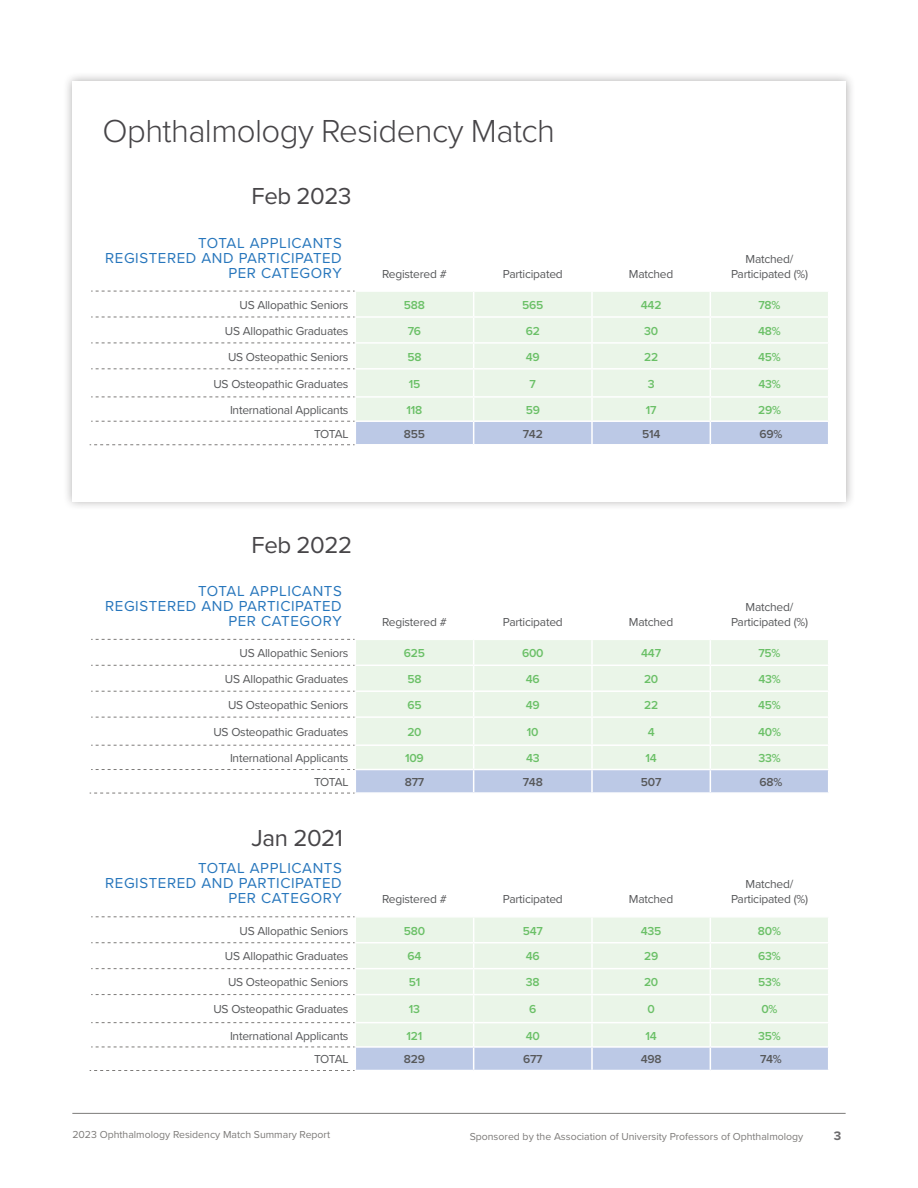
<style>
.page{position:relative;width:918px;height:1188px;background:#fff}
.page>*{position:absolute;margin:0;border:0;box-sizing:border-box;transform-origin:0 0}
.t1{font:300 33px "Proxima Nova";letter-spacing:-.02em;color:#474548}
.t2{font:24px "Proxima Nova";letter-spacing:-.02em;color:#474548}
.Table_data{font:15px/15px "Proxima Nova";letter-spacing:.04em;color:#2776bc;text-align:right}
.t3{font:700 12.75px "Proxima Nova";color:#6b6a6c}
.Table_data-2{font:12px/15px "Proxima Nova";letter-spacing:-.02em;color:#57585a;text-align:center}
.Table_data-3{font:600 12px "Proxima Nova";letter-spacing:-.02em;color:#6bc067}
.Table_data-4{font:600 12px "Proxima Nova";letter-spacing:-.02em;color:#57585a}
.t4{font:10.5px "Proxima Nova";color:#7d7b79}
</style>
<div class="page">
<hr style="left:72px;top:1113px;width:774px;height:1px;background:#7d7b79">
<div style="left:63px;top:71px;width:792px;height:440px;background:#231f20;opacity:.37"></div>
<div style="left:72px;top:81px;width:774px;height:420px;background:#fff"></div>
<svg style="left:90px;top:916px;width:739px;height:155px"></svg>
<svg style="left:90px;top:291px;width:738px;height:154px"></svg>
<svg style="left:90px;top:639px;width:739px;height:155px"></svg>
<h2 class="t1" style="left:103px;top:107px;width:454px">Ophthalmology Residency Match</h2>
<h1 class="t2" style="left:252px;top:179px;width:101px">Feb 2023</h1>
<p class="Table_data" style="left:105px;top:234px;width:238px">TOTAL APPLICANTS<br>REGISTERED AND PARTICIPATED<br>PER CATEGORY</p>
<p class="Table_data-2" style="left:382px;top:266px;width:66px">Registered #</p>
<p class="Table_data-2" style="left:503px;top:266px;width:61px">Participated</p>
<p class="Table_data-2" style="left:629px;top:266px;width:46px">Matched</p>
<p class="Table_data-2" style="left:731px;top:251px;width:78px">Matched/<br>Participated (%)</p>
<p class="Table_data-2" style="left:240px;top:297px;width:110px">US Allopathic Seniors</p>
<p class="Table_data-3" style="left:404px;top:296px;width:23px">588</p>
<p class="Table_data-3" style="left:522px;top:296px;width:23px">565</p>
<p class="Table_data-3" style="left:641px;top:296px;width:22px">442</p>
<p class="Table_data-3" style="left:758px;top:296px;width:24px">78%</p>
<p class="Table_data-2" style="left:225px;top:323px;width:125px">US Allopathic Graduates</p>
<p class="Table_data-3" style="left:408px;top:322px;width:15px">76</p>
<p class="Table_data-3" style="left:526px;top:322px;width:16px">62</p>
<p class="Table_data-3" style="left:644px;top:322px;width:16px">30</p>
<p class="Table_data-3" style="left:758px;top:322px;width:24px">48%</p>
<p class="Table_data-2" style="left:228px;top:349px;width:122px">US Osteopathic Seniors</p>
<p class="Table_data-3" style="left:407px;top:348px;width:16px">58</p>
<p class="Table_data-3" style="left:526px;top:348px;width:15px">49</p>
<p class="Table_data-3" style="left:644px;top:348px;width:16px">22</p>
<p class="Table_data-3" style="left:758px;top:348px;width:24px">45%</p>
<p class="Table_data-2" style="left:213px;top:376px;width:137px">US Osteopathic Graduates</p>
<p class="Table_data-3" style="left:409px;top:375px;width:13px">15</p>
<p class="Table_data-3" style="left:530px;top:375px;width:8px">7</p>
<p class="Table_data-3" style="left:648px;top:375px;width:8px">3</p>
<p class="Table_data-3" style="left:758px;top:375px;width:24px">43%</p>
<p class="Table_data-2" style="left:230px;top:402px;width:120px">International Applicants</p>
<p class="Table_data-3" style="left:407px;top:401px;width:17px">118</p>
<p class="Table_data-3" style="left:526px;top:401px;width:16px">59</p>
<p class="Table_data-3" style="left:646px;top:401px;width:12px">17</p>
<p class="Table_data-3" style="left:758px;top:401px;width:24px">29%</p>
<p class="Table_data-2" style="left:314px;top:426px;width:36px">TOTAL</p>
<p class="Table_data-4" style="left:404px;top:425px;width:23px">855</p>
<p class="Table_data-4" style="left:523px;top:425px;width:22px">742</p>
<p class="Table_data-4" style="left:642px;top:425px;width:20px">514</p>
<p class="Table_data-4" style="left:759px;top:425px;width:24px">69%</p>
<h1 class="t2" style="left:252px;top:527px;width:102px">Feb 2022</h1>
<p class="Table_data" style="left:105px;top:583px;width:238px">TOTAL APPLICANTS<br>REGISTERED AND PARTICIPATED<br>PER CATEGORY</p>
<p class="Table_data-2" style="left:382px;top:614px;width:66px">Registered #</p>
<p class="Table_data-2" style="left:503px;top:614px;width:61px">Participated</p>
<p class="Table_data-2" style="left:629px;top:614px;width:46px">Matched</p>
<p class="Table_data-2" style="left:731px;top:599px;width:78px">Matched/<br>Participated (%)</p>
<p class="Table_data-2" style="left:240px;top:645px;width:110px">US Allopathic Seniors</p>
<p class="Table_data-3" style="left:404px;top:644px;width:23px">625</p>
<p class="Table_data-3" style="left:522px;top:644px;width:23px">600</p>
<p class="Table_data-3" style="left:641px;top:644px;width:21px">447</p>
<p class="Table_data-3" style="left:758px;top:644px;width:24px">75%</p>
<p class="Table_data-2" style="left:225px;top:671px;width:125px">US Allopathic Graduates</p>
<p class="Table_data-3" style="left:407px;top:670px;width:16px">58</p>
<p class="Table_data-3" style="left:526px;top:670px;width:15px">46</p>
<p class="Table_data-3" style="left:644px;top:670px;width:16px">20</p>
<p class="Table_data-3" style="left:758px;top:670px;width:24px">43%</p>
<p class="Table_data-2" style="left:228px;top:697px;width:122px">US Osteopathic Seniors</p>
<p class="Table_data-3" style="left:407px;top:696px;width:16px">65</p>
<p class="Table_data-3" style="left:526px;top:696px;width:15px">49</p>
<p class="Table_data-3" style="left:644px;top:696px;width:16px">22</p>
<p class="Table_data-3" style="left:758px;top:696px;width:24px">45%</p>
<p class="Table_data-2" style="left:213px;top:724px;width:137px">US Osteopathic Graduates</p>
<p class="Table_data-3" style="left:407px;top:723px;width:16px">20</p>
<p class="Table_data-3" style="left:527px;top:723px;width:13px">10</p>
<p class="Table_data-3" style="left:648px;top:723px;width:8px">4</p>
<p class="Table_data-3" style="left:758px;top:723px;width:24px">40%</p>
<p class="Table_data-2" style="left:230px;top:750px;width:120px">International Applicants</p>
<p class="Table_data-3" style="left:405px;top:749px;width:20px">109</p>
<p class="Table_data-3" style="left:526px;top:749px;width:15px">43</p>
<p class="Table_data-3" style="left:646px;top:749px;width:13px">14</p>
<p class="Table_data-3" style="left:758px;top:749px;width:24px">33%</p>
<p class="Table_data-2" style="left:314px;top:774px;width:36px">TOTAL</p>
<p class="Table_data-4" style="left:405px;top:773px;width:21px">877</p>
<p class="Table_data-4" style="left:523px;top:773px;width:22px">748</p>
<p class="Table_data-4" style="left:641px;top:773px;width:22px">507</p>
<p class="Table_data-4" style="left:760px;top:773px;width:24px">68%</p>
<h1 class="t2" style="left:252px;top:820px;width:93px">Jan 2021</h1>
<p class="Table_data" style="left:105px;top:860px;width:238px">TOTAL APPLICANTS<br>REGISTERED AND PARTICIPATED<br>PER CATEGORY</p>
<p class="Table_data-2" style="left:382px;top:891px;width:66px">Registered #</p>
<p class="Table_data-2" style="left:503px;top:891px;width:61px">Participated</p>
<p class="Table_data-2" style="left:629px;top:891px;width:46px">Matched</p>
<p class="Table_data-2" style="left:731px;top:876px;width:78px">Matched/<br>Participated (%)</p>
<p class="Table_data-2" style="left:240px;top:922px;width:110px">US Allopathic Seniors</p>
<p class="Table_data-3" style="left:404px;top:922px;width:23px">580</p>
<p class="Table_data-3" style="left:523px;top:922px;width:22px">547</p>
<p class="Table_data-3" style="left:641px;top:922px;width:22px">435</p>
<p class="Table_data-3" style="left:758px;top:922px;width:25px">80%</p>
<p class="Table_data-2" style="left:225px;top:948px;width:125px">US Allopathic Graduates</p>
<p class="Table_data-3" style="left:408px;top:947px;width:15px">64</p>
<p class="Table_data-3" style="left:526px;top:947px;width:15px">46</p>
<p class="Table_data-3" style="left:644px;top:947px;width:16px">29</p>
<p class="Table_data-3" style="left:758px;top:947px;width:24px">63%</p>
<p class="Table_data-2" style="left:228px;top:974px;width:122px">US Osteopathic Seniors</p>
<p class="Table_data-3" style="left:409px;top:973px;width:13px">51</p>
<p class="Table_data-3" style="left:526px;top:973px;width:15px">38</p>
<p class="Table_data-3" style="left:644px;top:973px;width:16px">20</p>
<p class="Table_data-3" style="left:758px;top:973px;width:24px">53%</p>
<p class="Table_data-2" style="left:213px;top:1001px;width:137px">US Osteopathic Graduates</p>
<p class="Table_data-3" style="left:409px;top:1000px;width:13px">13</p>
<p class="Table_data-3" style="left:529px;top:1000px;width:9px">6</p>
<p class="Table_data-3" style="left:647px;top:1000px;width:9px">0</p>
<p class="Table_data-3" style="left:761px;top:1000px;width:18px">0%</p>
<p class="Table_data-2" style="left:230px;top:1028px;width:120px">International Applicants</p>
<p class="Table_data-3" style="left:407px;top:1027px;width:17px">121</p>
<p class="Table_data-3" style="left:526px;top:1027px;width:16px">40</p>
<p class="Table_data-3" style="left:646px;top:1027px;width:13px">14</p>
<p class="Table_data-3" style="left:758px;top:1027px;width:24px">35%</p>
<p class="Table_data-2" style="left:314px;top:1051px;width:36px">TOTAL</p>
<p class="Table_data-4" style="left:404px;top:1051px;width:23px">829</p>
<p class="Table_data-4" style="left:523px;top:1051px;width:21px">677</p>
<p class="Table_data-4" style="left:641px;top:1051px;width:22px">498</p>
<p class="Table_data-4" style="left:760px;top:1051px;width:23px">74%</p>
<p class="t4" style="left:72px;top:1127px;width:259px">2023 Ophthalmology Residency Match Summary Report</p>
<p class="t4" style="left:470px;top:1128px;width:335px">Sponsored by the Association of University Professors of Ophthalmology</p>
<p class="t3" style="left:834px;top:1126px;width:9px">3</p>
</div>
